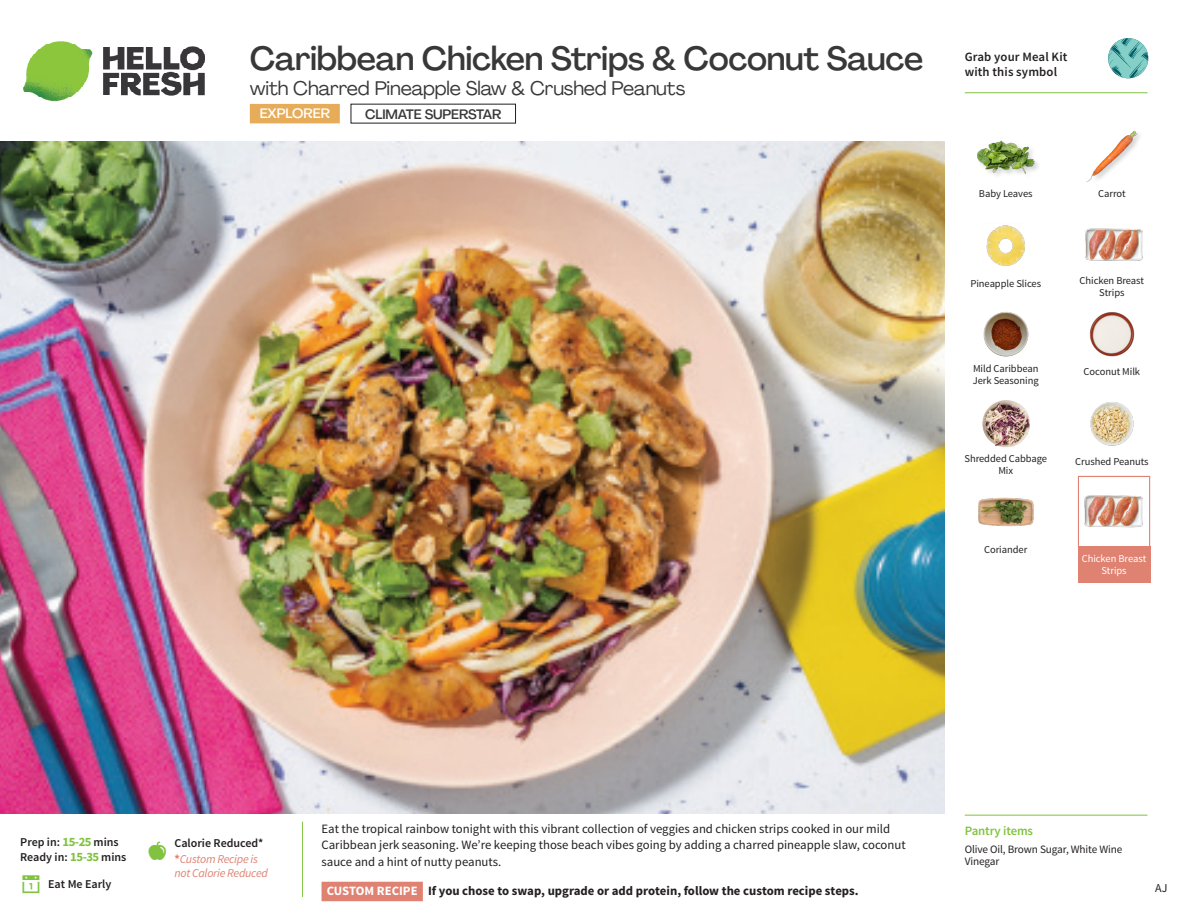
<style>
.page{position:relative;width:1188px;height:918px;background:#fff}
.page>*{position:absolute;margin:0;border:0;box-sizing:border-box;transform-origin:0 0}
._15_Titel_UK{font:500 33px "Agrandir";letter-spacing:-.01em;color:#383839}
._15_Titel_UK-2{font:19.5px "Agrandir";letter-spacing:-.01em;color:#383839}
.t1{font:500 13.5px "Agrandir";letter-spacing:-.01em;color:#383839}
.t2{font:500 13.5px "Agrandir";color:#fff}
.Step_6_Text_AU{font:12.75px/16.5px "Source Sans Pro";color:#231f20}
.Step_6_Text_AU-2{font:700 12.75px "Source Sans Pro";color:#231f20}
.t3{font:600 12.75px/15px "Source Sans Pro";letter-spacing:.01em;color:#231f20}
._04_Headers_Front{font:600 12.75px "Source Sans Pro";letter-spacing:-.01em;color:#81c340}
._04_Intro{font:600 12px "Source Sans Pro";color:#231f20}
._04_Intro-2{font:italic 12px/14.4px "Source Sans Pro";letter-spacing:-.02em;color:#df8272}
.t4{font:12px "Source Sans Pro";color:#231f20}
._05_Pantry{font:11.25px/12px "Source Sans Pro";letter-spacing:-.01em;color:#231f20}
._18_FRONT_ingredients{font:10.5px/12px "Source Sans Pro";letter-spacing:-.005em;color:#231f20;text-align:center}
._18_FRONT_ingredients-2{font:10.5px/12px "Source Sans Pro";letter-spacing:-.005em;color:#fff;text-align:center}
.s1{font-weight:700;font-size:12.75px;color:#81c340}
.s2{font-weight:700;font-style:normal}
.s3{color:#fff}
</style>
<div class="page">
<img style="left:23px;top:41px;width:182px;height:61px">
<svg style="left:1091px;top:38px;width:58px;height:56px"></svg>
<div style="left:250px;top:104px;width:90px;height:19px;background:#e6ac5a"></div>
<svg style="left:302px;top:821px;width:121px;height:80px"></svg>
<img style="left:0;top:142px;width:945px;height:672px">
<div style="left:1078px;top:476px;width:72px;height:72px;border:1px solid #df8272"></div>
<div style="left:1078px;top:546px;width:72px;height:37px;background:#df8272"></div>
<img style="left:1085px;top:495px;width:57px;height:33px">
<img style="left:1089px;top:312px;width:46px;height:45px">
<img style="left:1090px;top:402px;width:44px;height:44px">
<img style="left:982px;top:400px;width:48px;height:48px">
<img style="left:978px;top:497px;width:56px;height:30px">
<img style="left:1085px;top:228px;width:58px;height:33px">
<img style="left:986px;top:225px;width:39px;height:41px">
<img style="left:983px;top:312px;width:46px;height:45px">
<div style="left:976px;top:139px;width:66px;height:42px;background:#231f20;opacity:.2"></div>
<img style="left:977px;top:139px;width:57px;height:42px">
<img style="left:1086px;top:130px;width:54px;height:52px">
<hr style="left:965px;top:815px;width:183px;height:1px;background:#81c340">
<hr style="left:965px;top:92px;width:183px;height:1px;background:#81c340">
<p class="_15_Titel_UK" style="left:250px;top:38px;width:675px">Caribbean Chicken Strips &amp; Coconut Sauce</p>
<p class="_15_Titel_UK-2" style="left:250px;top:76px;width:437px">with Charred Pineapple Slaw &amp; Crushed Peanuts</p>
<p class="t2" style="left:260px;top:105px;width:72px">EXPLORER</p>
<p class="t1" style="left:365px;top:106px;width:138px">CLIMATE SUPERSTAR</p>
<p class="t3" style="left:965px;top:50px;width:104px">Grab your Meal Kit with this symbol</p>
<p class="_18_FRONT_ingredients" style="left:979px;top:188px;width:55px">Baby Leaves</p>
<p class="_18_FRONT_ingredients" style="left:1098px;top:188px;width:29px">Carrot</p>
<p class="_18_FRONT_ingredients" style="left:970px;top:277px;width:72px">Pineapple Slices</p>
<p class="_18_FRONT_ingredients" style="left:1080px;top:275px;width:66px">Chicken Breast<br>Strips</p>
<p class="_18_FRONT_ingredients" style="left:973px;top:363px;width:67px">Mild Caribbean</p>
<p class="_18_FRONT_ingredients" style="left:1084px;top:366px;width:58px">Coconut Milk</p>
<p class="_18_FRONT_ingredients" style="left:973px;top:375px;width:67px">Jerk Seasoning</p>
<p class="_18_FRONT_ingredients" style="left:964px;top:453px;width:84px">Shredded Cabbage<br>Mix</p>
<p class="_18_FRONT_ingredients" style="left:984px;top:544px;width:45px">Coriander</p>
<p class="_18_FRONT_ingredients" style="left:1075px;top:455px;width:75px">Crushed Peanuts</p>
<p class="_18_FRONT_ingredients-2" style="left:1082px;top:552px;width:66px">Chicken Breast<br>Strips</p>
<p class="_04_Intro" style="left:20px;top:835px;width:100px">Prep in: <span class="s1">15-25</span> mins</p>
<p class="_04_Intro" style="left:20px;top:850px;width:108px">Ready in: <span class="s1">15-35</span> mins</p>
<p class="_04_Intro" style="left:48px;top:876px;width:65px">Eat Me Early</p>
<p class="_04_Intro" style="left:174px;top:835px;width:91px">Calorie Reduced*</p>
<p class="_04_Intro-2" style="left:174px;top:852px;width:95px"><span class="s2">*</span>Custom Recipe is not Calorie Reduced</p>
<p class="Step_6_Text_AU" style="left:322px;top:821px;width:586px">Eat the tropical rainbow tonight with this vibrant collection of veggies and chicken strips cooked in our mild<br>Caribbean jerk seasoning. We’re keeping those beach vibes going by adding a charred pineapple slaw, coconut sauce and a hint of nutty peanuts.</p>
<p class="Step_6_Text_AU-2" style="left:327px;top:883px;width:533px"><span class="s3">CUSTOM RECIPE</span> If you chose to swap, upgrade or add protein, follow the custom recipe steps.</p>
<p class="_04_Headers_Front" style="left:965px;top:822px;width:70px">Pantry items</p>
<p class="_05_Pantry" style="left:965px;top:844px;width:159px">Olive Oil, Brown Sugar, White Wine<br>Vinegar</p>
<p class="t4" style="left:1155px;top:880px;width:14px">AJ</p>
</div>
